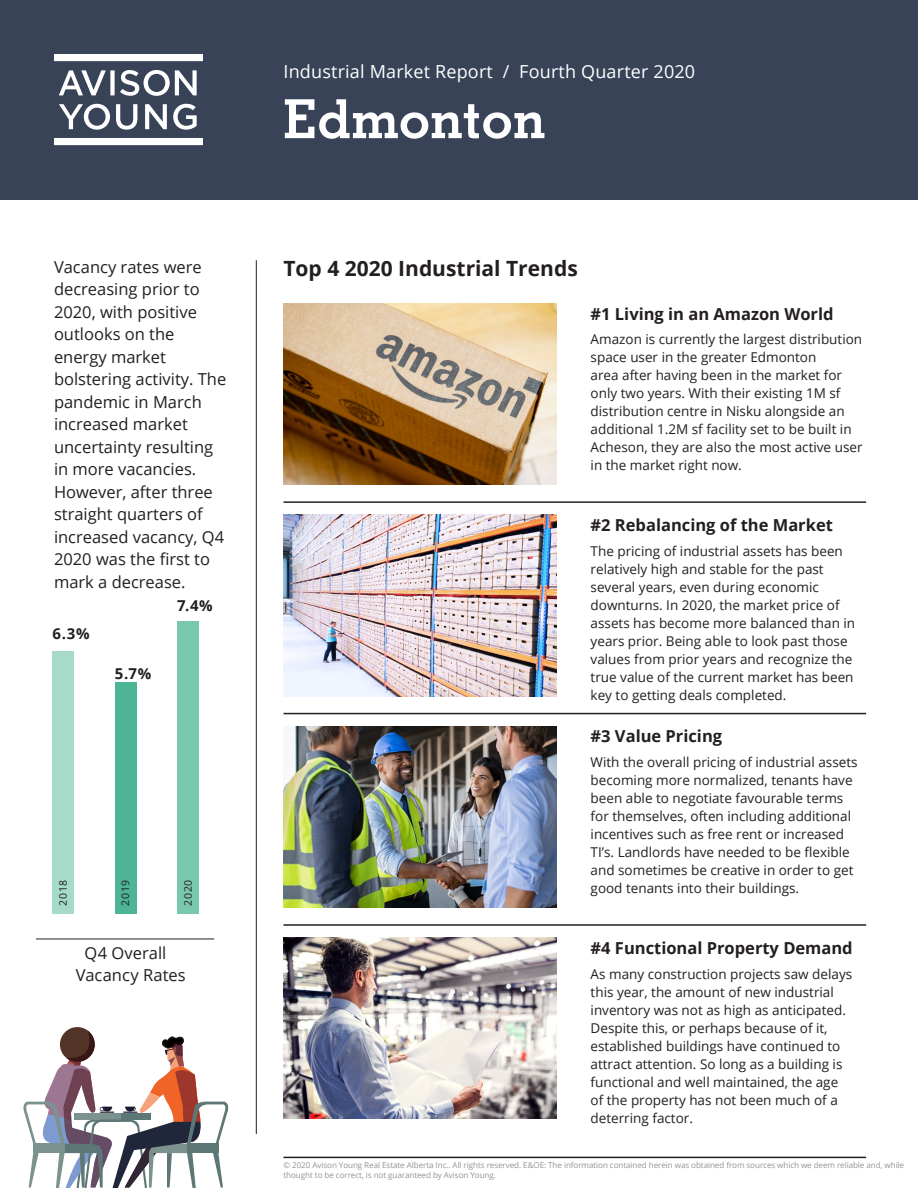
<style>
.page{position:relative;width:918px;height:1188px;background:#fff}
.page>*{position:absolute;margin:0;border:0;box-sizing:border-box;transform-origin:0 0}
.Title_36pt{font:700 54px "Geometric Slab 703 BT";letter-spacing:.01em;color:#fff}
._18pt_Left{font:700 21px "Open Sans";color:#231f20}
.Title_36pt-2{font:18px "Open Sans";letter-spacing:.01em;color:#fff}
.Body_10pt{font:16.5px/22.5px "Open Sans";color:#231f20}
._14pt_Left{font:700 16.5px "Open Sans";color:#231f20}
.H4__Left{font:16.5px/22.5px "Open Sans";color:#231f20}
.H4__Left-2{font:700 15px "Open Sans";color:#231f20}
.Paragraph_Header_12p{font:13.5px/18px "Open Sans";color:#231f20}
.H4__Left-3{font:10.5px "Open Sans";letter-spacing:.08em;color:#231f20}
.t1{font:8.1px/9.8px "Open Sans";letter-spacing:-.01em;color:#939598}
</style>
<div class="page">
<svg style="left:60px;top:1027px;width:35px;height:35px"></svg>
<svg style="left:23px;top:1030px;width:206px;height:158px"></svg>
<div style="left:0;top:0;width:918px;height:199px;background:#384358"></div>
<div style="left:115px;top:682px;width:22px;height:232px;background:#4db595"></div>
<div style="left:177px;top:622px;width:22px;height:292px;background:#79c7af"></div>
<div style="left:53px;top:652px;width:21px;height:262px;background:#a6daca"></div>
<svg style="left:59px;top:104px;width:51px;height:26px"></svg>
<svg style="left:54px;top:54px;width:148px;height:7px"></svg>
<svg style="left:54px;top:138px;width:148px;height:7px"></svg>
<svg style="left:59px;top:70px;width:138px;height:26px"></svg>
<svg style="left:116px;top:104px;width:21px;height:26px"></svg>
<svg style="left:145px;top:104px;width:22px;height:25px"></svg>
<svg style="left:173px;top:104px;width:24px;height:26px"></svg>
<hr style="left:36px;top:939px;width:178px;height:1px;background:#231f20">
<hr style="left:256px;top:260px;width:1px;height:874px;background:#231f20">
<img style="left:284px;top:304px;width:273px;height:181px">
<img style="left:284px;top:515px;width:273px;height:181px">
<img style="left:284px;top:726px;width:273px;height:182px">
<img style="left:284px;top:938px;width:273px;height:181px">
<hr style="left:284px;top:501px;width:582px;height:2px;background:#231f20">
<hr style="left:284px;top:713px;width:582px;height:1px;background:#231f20">
<hr style="left:284px;top:924px;width:582px;height:2px;background:#231f20">
<hr style="left:284px;top:1157px;width:582px;height:1px;background:#231f20">
<p class="Body_10pt" style="left:54px;top:255px;width:174px">Vacancy rates were decreasing prior to<br>2020, with positive outlooks on the energy market bolstering activity. The pandemic in March increased market uncertainty resulting in more vacancies.<br>However, after three straight quarters of increased vacancy, Q4<br>2020 was the first to mark a decrease.</p>
<p class="H4__Left-2" style="left:53px;top:623px;width:39px">6.3%</p>
<p class="H4__Left-2" style="left:115px;top:662px;width:38px">5.7%</p>
<p class="H4__Left-2" style="left:177px;top:595px;width:37px">7.4%</p>
<p class="H4__Left-3" style="left:56px;top:906px;width:28px;rotate:-90deg">2018</p>
<p class="H4__Left-3" style="left:118px;top:906px;width:28px;rotate:-90deg">2019</p>
<p class="H4__Left-3" style="left:181px;top:906px;width:28px;rotate:-90deg">2020</p>
<p class="H4__Left" style="left:76px;top:941px;width:111px;text-indent:9px">Q4 Overall<br>Vacancy Rates</p>
<p class="Title_36pt-2" style="left:284px;top:59px;width:413px">Industrial Market Report / Fourth Quarter 2020</p>
<p class="Title_36pt" style="left:284px;top:86px;width:263px">Edmonton</p>
<p class="_18pt_Left" style="left:284px;top:254px;width:296px">Top 4 2020 Industrial Trends</p>
<p class="_14pt_Left" style="left:591px;top:302px;width:244px">#1 Living in an Amazon World</p>
<p class="Paragraph_Header_12p" style="left:591px;top:330px;width:273px">Amazon is currently the largest distribution space user in the greater Edmonton<br>area after having been in the market for only two years. With their existing 1M sf distribution centre in Nisku alongside an additional 1.2M sf facility set to be built in Acheson, they are also the most active user in the market right now.</p>
<p class="_14pt_Left" style="left:591px;top:513px;width:244px">#2 Rebalancing of the Market</p>
<p class="Paragraph_Header_12p" style="left:591px;top:542px;width:266px">The pricing of industrial assets has been relatively high and stable for the past several years, even during economic downturns. In 2020, the market price of assets has become more balanced than in years prior. Being able to look past those values from prior years and recognize the true value of the current market has been key to getting deals completed.</p>
<p class="_14pt_Left" style="left:591px;top:725px;width:133px">#3 Value Pricing</p>
<p class="Paragraph_Header_12p" style="left:591px;top:753px;width:268px">With the overall pricing of industrial assets becoming more normalized, tenants have been able to negotiate favourable terms for themselves, often including additional incentives such as free rent or increased TI’s. Landlords have needed to be flexible and sometimes be creative in order to get good tenants into their buildings.</p>
<p class="_14pt_Left" style="left:591px;top:936px;width:264px">#4 Functional Property Demand</p>
<p class="Paragraph_Header_12p" style="left:591px;top:964px;width:263px">As many construction projects saw delays this year, the amount of new industrial inventory was not as high as anticipated.<br>Despite this, or perhaps because of it, established buildings have continued to attract attention. So long as a building is functional and well maintained, the age of the property has not been much of a deterring factor.</p>
<p class="t1" style="left:284px;top:1160px;width:622px">© 2020 Avison Young Real Estate Alberta Inc.. All rights reserved. E&amp;OE: The information contained herein was obtained from sources which we deem reliable and, while thought to be correct, is not guaranteed by Avison Young.</p>
</div>
